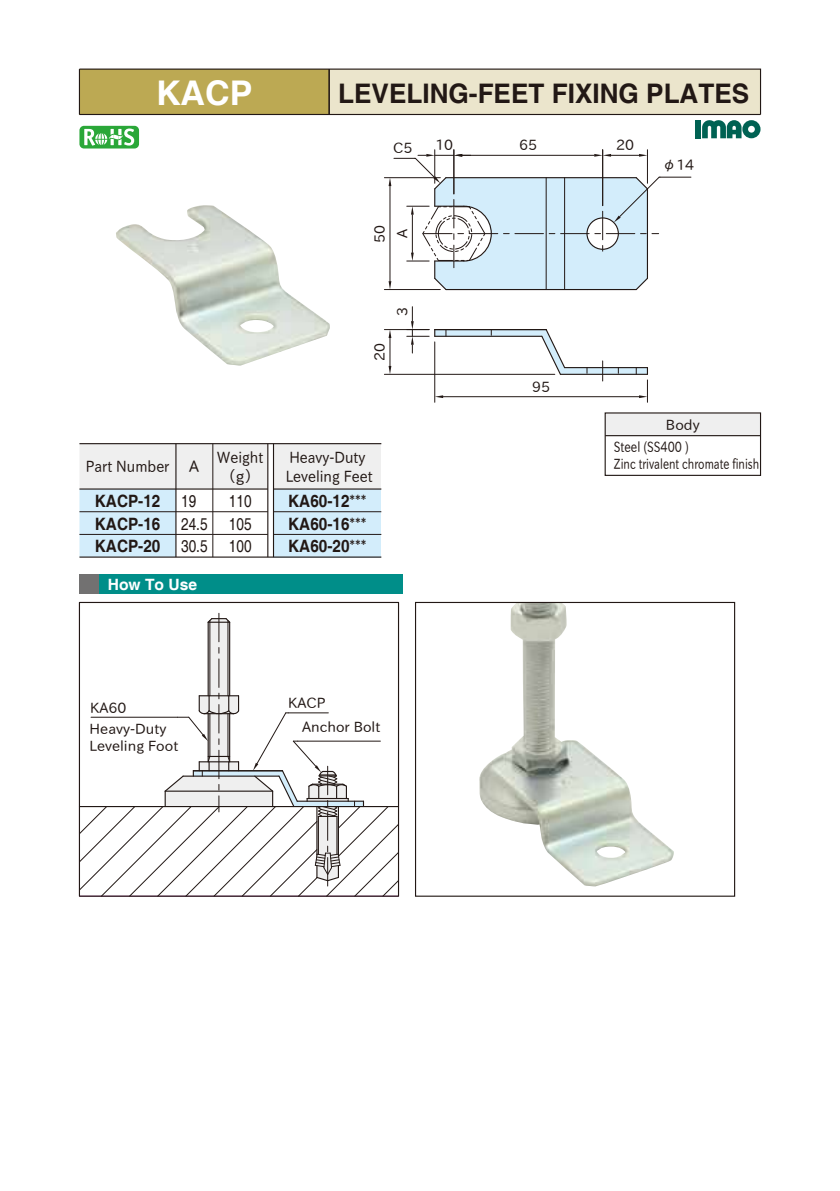
<style>
.page{position:relative;width:840px;height:1191px;background:#fff}
.page>*{position:absolute;margin:0;border:0;box-sizing:border-box;transform-origin:0 0}
.t1{font:700 34px "Helvetica";color:#fff}
.t2{font:700 27px "Helvetica";color:#221815}
.t3{font:700 17px/22.6px "Helvetica";color:#221815;text-align:justify;scale:.9 1}
.t4{font:17px/22.6px "Helvetica";color:#221815;scale:.8 1}
.t5{font:15.6px/18.4px "IPAP Gothic";color:#221815;text-align:center;scale:.9 1}
.t6{font:700 15.6px "Helvetica";color:#fff}
.t7{font:15.6px "IPAP Gothic";color:#221815}
.t8{font:14.2px/24.6px "IPAP Gothic";color:#221815}
.t9{font:14.2px "IPAP Gothic";color:#221815;scale:.75 1}
.t10{font:14.2px "IPAP Gothic";color:#221815;scale:.8 1}
.s1{font-family:"IPAP Gothic";font-weight:400}
</style>
<div class="page">
<img style="left:479px;top:604px;width:195px;height:282px">
<img style="left:116px;top:205px;width:214px;height:161px">
<div style="left:415px;top:602px;width:319px;height:294px;border:1px solid #221815"></div>
<div style="left:79px;top:489px;width:97px;height:68px;background:#d3edfb"></div>
<div style="left:79px;top:444px;width:189px;height:45px;background:#efefef"></div>
<div style="left:79px;top:574px;width:324px;height:20px;background:#008e89"></div>
<div style="left:273px;top:444px;width:108px;height:45px;background:#efefef"></div>
<div style="left:273px;top:489px;width:108px;height:68px;background:#d3edfb"></div>
<div style="left:79px;top:574px;width:20px;height:20px;background:#727171"></div>
<hr style="left:79px;top:443px;width:302px;height:1px;background:#221815">
<hr style="left:79px;top:488px;width:189px;height:1px;background:#221815">
<hr style="left:212px;top:444px;width:1px;height:113px;background:#221815">
<hr style="left:175px;top:444px;width:1px;height:113px;background:#221815">
<hr style="left:79px;top:534px;width:97px;height:1px;background:#221815">
<hr style="left:79px;top:511px;width:97px;height:1px;background:#221815">
<hr style="left:176px;top:511px;width:37px;height:1px;background:#221815">
<hr style="left:176px;top:534px;width:37px;height:1px;background:#221815">
<hr style="left:213px;top:511px;width:55px;height:1px;background:#221815">
<hr style="left:213px;top:534px;width:55px;height:1px;background:#221815">
<hr style="left:79px;top:556px;width:302px;height:1px;background:#221815">
<hr style="left:273px;top:488px;width:108px;height:1px;background:#221815">
<hr style="left:273px;top:444px;width:1px;height:113px;background:#221815">
<hr style="left:267px;top:444px;width:1px;height:113px;background:#221815">
<hr style="left:273px;top:511px;width:108px;height:1px;background:#221815">
<hr style="left:273px;top:534px;width:108px;height:1px;background:#221815">
<div style="left:79px;top:126px;width:60px;height:22px;background:#2aa738;border-radius:5px"></div>
<svg style="left:78px;top:68px;width:683px;height:78px"></svg>
<svg style="left:79px;top:613px;width:320px;height:284px"></svg>
<div style="left:605px;top:413px;width:155px;height:23px;background:#efefef"></div>
<div style="left:604px;top:412px;width:156px;height:64px;border:1px solid #221815"></div>
<hr style="left:605px;top:435px;width:155px;height:1px;background:#221815">
<hr style="left:659px;top:177px;width:31px;height:1px;background:#221815">
<hr style="left:384px;top:329px;width:45px;height:1px;background:#221815">
<hr style="left:384px;top:374px;width:170px;height:1px;background:#221815">
<svg style="left:388px;top:329px;width:3px;height:45px"></svg>
<hr style="left:384px;top:177px;width:56px;height:1px;background:#221815">
<hr style="left:384px;top:289px;width:56px;height:1px;background:#221815">
<hr style="left:434px;top:150px;width:1px;height:33px;background:#221815">
<hr style="left:453px;top:150px;width:1px;height:44px;background:#221815">
<hr style="left:602px;top:150px;width:1px;height:56px;background:#221815">
<hr style="left:646px;top:150px;width:1px;height:33px;background:#221815">
<svg style="left:388px;top:154px;width:271px;height:137px"></svg>
<svg style="left:406px;top:307px;width:241px;height:95px"></svg>
<hr style="left:434px;top:342px;width:1px;height:60px;background:#221815">
<hr style="left:443px;top:396px;width:195px;height:1px;background:#221815">
<h1 class="t1" style="left:156px;top:72px;width:98px">KACP</h1>
<h2 class="t2" style="left:338px;top:77px;width:412px">LEVELING-FEET FIXING PLATES</h2>
<p class="t8" style="left:393px;top:136px;width:21px">C5</p>
<p class="t8" style="left:435px;top:133px;width:19px">10</p>
<p class="t8" style="left:519px;top:133px;width:19px">65</p>
<p class="t8" style="left:615px;top:133px;width:19px">20</p>
<p class="t8" style="left:369px;top:242px;width:19px;line-height:22.4px;rotate:-90deg">50<br>A</p>
<p class="t8" style="left:661px;top:153px;width:34px">φ14</p>
<p class="t8" style="left:368px;top:361px;width:19px;rotate:-90deg">20</p>
<p class="t8" style="left:390px;top:316px;width:10px;rotate:-90deg">3</p>
<p class="t5" style="left:86px;top:458px;width:94px">Part Number</p>
<p class="t7" style="left:189px;top:458px;width:11px">A</p>
<p class="t4" style="left:181px;top:490px;width:35px">19<br>24.5<br>30.5</p>
<p class="t3" style="left:95px;top:490px;width:74px">KACP-12<br>KACP-16<br>KACP-20</p>
<p class="t5" style="left:217px;top:449px;width:53px">Weight（g）</p>
<p class="t4" style="left:229px;top:490px;width:30px">110</p>
<p class="t4" style="left:229px;top:535px;width:30px">100</p>
<p class="t4" style="left:229px;top:513px;width:30px">105</p>
<p class="t6" style="left:108px;top:575px;width:91px">How To Use</p>
<p class="t5" style="left:286px;top:448px;width:98px;text-align:left">Heavy-Duty<br>Leveling Feet</p>
<p class="t3" style="left:288px;top:490px;width:88px">KA60-12<span class="s1">***</span></p>
<p class="t3" style="left:288px;top:513px;width:88px">KA60-16<span class="s1">***</span></p>
<p class="t3" style="left:288px;top:536px;width:88px">KA60-20<span class="s1">***</span></p>
<p class="t8" style="left:532px;top:375px;width:19px">95</p>
<p class="t8" style="left:665px;top:413px;width:35px">Body</p>
<p class="t10" style="left:613px;top:439px;width:95px">Steel (SS400 )</p>
<p class="t9" style="left:613px;top:456px;width:195px">Zinc trivalent chromate finish</p>
<p class="t8" style="left:90px;top:695px;width:38px">KA60</p>
<p class="t8" style="left:90px;top:721px;width:90px;line-height:17px">Heavy-Duty<br>Leveling Foot</p>
<p class="t8" style="left:302px;top:691px;width:80px;text-indent:-14px">KACP<br>Anchor Bolt</p>
</div>
